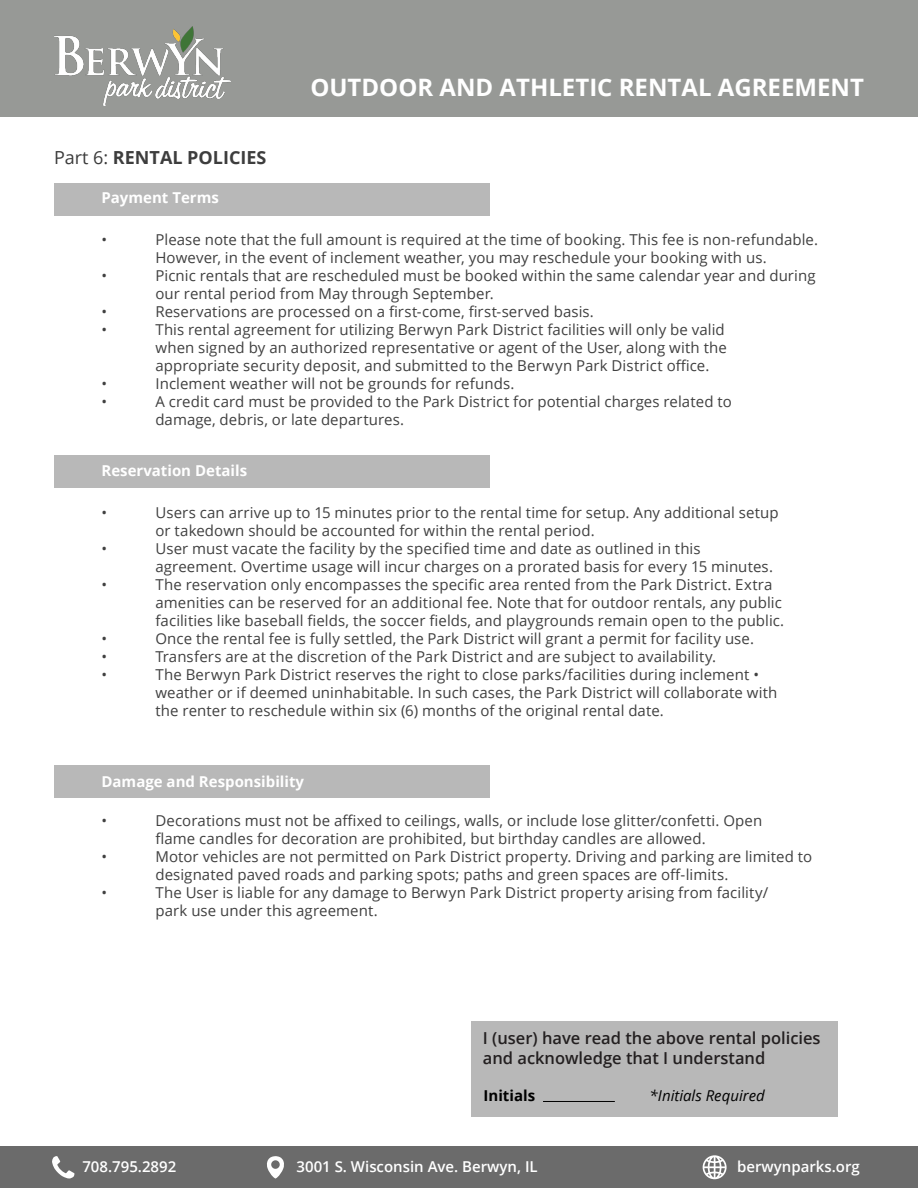
<style>
.page{position:relative;width:918px;height:1188px;background:#fff}
.page>*{position:absolute;margin:0;border:0;box-sizing:border-box;transform-origin:0 0}
.t1{font:700 24px "Open Sans";color:#fff}
.t2{font:700 18px "Open Sans";color:#3d3d3d}
.t3{font:600 16.5px/19.8px "Open Sans";color:#231f20}
.t4{font:15px/18px "Open Sans";letter-spacing:.005em;color:#404040}
.t5{font:600 15px "Open Sans";color:#fff}
.t6{font:700 15px "Open Sans";color:#fff}
.t7{font:italic 15px "Open Sans";color:#000}
.t8{font:700 15px "Open Sans";color:#000}
.s1{font-weight:400;color:#3b3b3b}
</style>
<div class="page">
<div style="left:0;top:0;width:918px;height:117px;background:#979996"></div>
<img style="left:54px;top:27px;width:176px;height:78px">
<div style="left:471px;top:1021px;width:367px;height:96px;background:#b8b8b8"></div>
<hr style="left:543px;top:1101px;width:72px;height:1px;background:#000">
<div style="left:1px;top:1147px;width:917px;height:41px;background:#6b6b6b"></div>
<svg style="left:703px;top:1155px;width:24px;height:24px"></svg>
<svg style="left:52px;top:1156px;width:23px;height:23px"></svg>
<svg style="left:267px;top:1156px;width:17px;height:23px"></svg>
<div style="left:55px;top:183px;width:435px;height:33px;background:#b8b8b8"></div>
<div style="left:55px;top:455px;width:435px;height:33px;background:#b8b8b8"></div>
<div style="left:55px;top:765px;width:435px;height:33px;background:#b8b8b8"></div>
<p class="t2" style="left:54px;top:145px;width:214px"><span class="s1">Part 6:</span> RENTAL POLICIES</p>
<p class="t6" style="left:101px;top:187px;width:119px">Payment Terms</p>
<p class="t1" style="left:310px;top:70px;width:555px">OUTDOOR AND ATHLETIC RENTAL AGREEMENT</p>
<p class="t4" style="left:101px;top:230px;width:7px">•</p>
<p class="t4" style="left:155px;top:230px;width:664px">Please note that the full amount is required at the time of booking. This fee is non-refundable.<br>However, in the event of inclement weather, you may reschedule your booking with us.</p>
<p class="t4" style="left:101px;top:266px;width:7px">•</p>
<p class="t4" style="left:155px;top:266px;width:662px">Picnic rentals that are rescheduled must be booked within the same calendar year and during our rental period from May through September.</p>
<p class="t4" style="left:101px;top:302px;width:7px">•</p>
<p class="t4" style="left:155px;top:302px;width:440px">Reservations are processed on a first-come, first-served basis.</p>
<p class="t4" style="left:101px;top:320px;width:7px">•</p>
<p class="t4" style="left:155px;top:320px;width:573px">This rental agreement for utilizing Berwyn Park District facilities will only be valid when signed by an authorized representative or agent of the User, along with the appropriate security deposit, and submitted to the Berwyn Park District office.</p>
<p class="t4" style="left:101px;top:374px;width:7px">•</p>
<p class="t4" style="left:155px;top:374px;width:360px">Inclement weather will not be grounds for refunds.</p>
<p class="t4" style="left:101px;top:392px;width:7px">•</p>
<p class="t4" style="left:155px;top:392px;width:578px">A credit card must be provided to the Park District for potential charges related to damage, debris, or late departures.</p>
<p class="t6" style="left:101px;top:460px;width:147px">Reservation Details</p>
<p class="t4" style="left:101px;top:504px;width:7px">•</p>
<p class="t4" style="left:155px;top:504px;width:625px">Users can arrive up to 15 minutes prior to the rental time for setup. Any additional setup or takedown should be accounted for within the rental period.</p>
<p class="t4" style="left:101px;top:540px;width:7px">•</p>
<p class="t4" style="left:155px;top:540px;width:619px">User must vacate the facility by the specified time and date as outlined in this agreement. Overtime usage will incur charges on a prorated basis for every 15 minutes.</p>
<p class="t4" style="left:101px;top:576px;width:7px">•</p>
<p class="t4" style="left:155px;top:576px;width:619px">The reservation only encompasses the specific area rented from the Park District. Extra</p>
<p class="t4" style="left:155px;top:594px;width:630px">amenities can be reserved for an additional fee. Note that for outdoor rentals, any public facilities like baseball fields, the soccer fields, and playgrounds remain open to the public.</p>
<p class="t4" style="left:101px;top:630px;width:7px">•</p>
<p class="t4" style="left:155px;top:630px;width:600px">Once the rental fee is fully settled, the Park District will grant a permit for facility use.</p>
<p class="t4" style="left:101px;top:648px;width:7px">•</p>
<p class="t4" style="left:155px;top:648px;width:562px">Transfers are at the discretion of the Park District and are subject to availability.</p>
<p class="t4" style="left:101px;top:666px;width:7px">•</p>
<p class="t4" style="left:155px;top:666px;width:624px">The Berwyn Park District reserves the right to close parks/facilities during inclement • weather or if deemed uninhabitable. In such cases, the Park District will collaborate with the renter to reschedule within six (6) months of the original rental date.</p>
<p class="t6" style="left:101px;top:771px;width:204px">Damage and Responsibility</p>
<p class="t4" style="left:101px;top:812px;width:7px">•</p>
<p class="t4" style="left:155px;top:812px;width:608px">Decorations must not be affixed to ceilings, walls, or include lose glitter/confetti. Open flame candles for decoration are prohibited, but birthday candles are allowed.</p>
<p class="t4" style="left:101px;top:848px;width:7px">•</p>
<p class="t4" style="left:155px;top:848px;width:658px">Motor vehicles are not permitted on Park District property. Driving and parking are limited to designated paved roads and parking spots; paths and green spaces are off-limits.</p>
<p class="t4" style="left:101px;top:884px;width:7px">•</p>
<p class="t4" style="left:155px;top:884px;width:614px">The User is liable for any damage to Berwyn Park District property arising from facility/ park use under this agreement.</p>
<p class="t3" style="left:483px;top:1028px;width:339px">I (user) have read the above rental policies and acknowledge that I understand</p>
<p class="t8" style="left:484px;top:1085px;width:53px">Initials</p>
<p class="t7" style="left:650px;top:1086px;width:117px">*Initials Required</p>
<p class="t5" style="left:82px;top:1157px;width:95px">708.795.2892</p>
<p class="t5" style="left:297px;top:1157px;width:243px">3001 S. Wisconsin Ave. Berwyn, IL</p>
<p class="t5" style="left:737px;top:1157px;width:124px">berwynparks.org</p>
</div>
